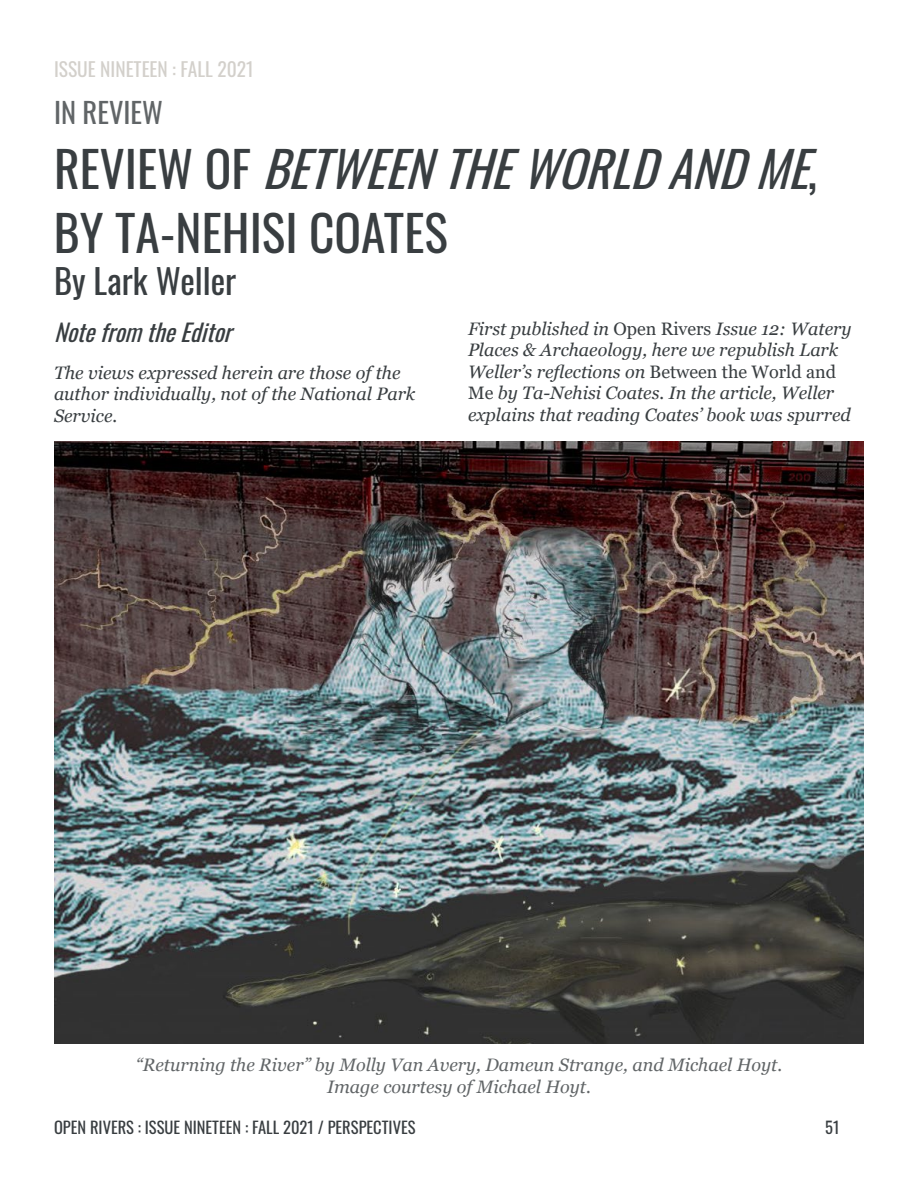
<style>
.page{position:relative;width:918px;height:1188px;background:#fff}
.page>*{position:absolute;margin:0;border:0;box-sizing:border-box;transform-origin:0 0}
.t1{font:49.5px/64.5px "Oswald";color:#393e41}
.t2{font:34.5px "Oswald";color:#393e41}
.t3{font:28.5px "Oswald";color:#616567}
.t4{font:italic 24px "Oswald";color:#393e41}
.t5{font:19.5px "Oswald";color:#d3d0cb}
.t6{font:italic 18px/21.6px "Georgia";color:#393e41}
.t7{font:italic 18px/21.6px "Georgia";color:#616567;text-align:center}
.t8{font:16.5px "Oswald";color:#393e41}
.s1{font-style:italic}
.s2{font-style:normal}
</style>
<div class="page">
<img style="left:54px;top:441px;width:810px;height:603px">
<p class="t5" style="left:54px;top:52px;width:201px">ISSUE NINETEEN : FALL 2021</p>
<h3 class="t3" style="left:54px;top:87px;width:110px">IN REVIEW</h3>
<h1 class="t1" style="left:54px;top:131px;width:777px">R E V I E W O F <span class="s1">BETWEENTHEWORLDANDME</span>,<br>BY TA-NEHISI COATES</h1>
<h2 class="t2" style="left:54px;top:250px;width:184px">By Lark Weller</h2>
<h3 class="t4" style="left:54px;top:311px;width:189px">NotefromtheEditor</h3>
<p class="t6" style="left:54px;top:362px;width:363px">The views expressed herein are those of the author individually, not of the National Park<br>Service.</p>
<p class="t6" style="left:468px;top:318px;width:385px">First published in <span class="s2">Open Rivers</span> Issue 12: Watery Places &amp; Archaeology, here we republish Lark Weller’s reflections on <span class="s2">Between the World and Me</span> by Ta-Nehisi Coates. In the article, Weller explains that reading Coates’ book was spurred</p>
<p class="t7" style="left:136px;top:1054px;width:648px">“Returning the River” by Molly Van Avery, Dameun Strange, and Michael Hoyt.<br>Image courtesy of Michael Hoyt.</p>
<p class="t8" style="left:54px;top:1113px;width:363px">OPEN RIVERS : ISSUE NINETEEN : FALL 2021 / PERSPECTIVES</p>
<p class="t8" style="left:825px;top:1113px;width:16px">51</p>
</div>
